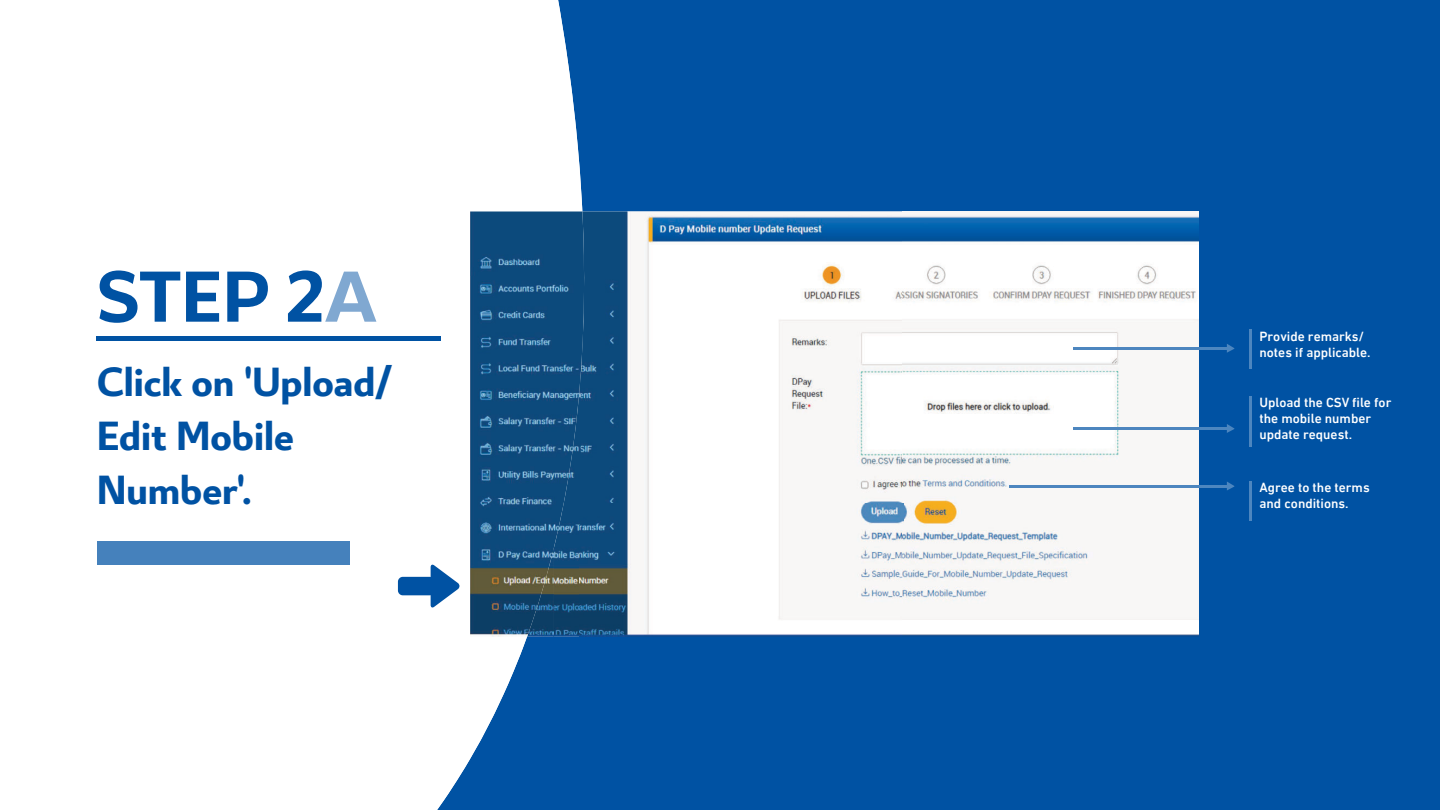
<style>
.page{position:relative;width:1440px;height:810px;background:#fff}
.page>*{position:absolute;margin:0;border:0;box-sizing:border-box;transform-origin:0 0}
.t1{font:700 79.5px "Lusail";color:#0052a3}
.t2{font:700 45px/54px "Lusail";color:#0052a3}
.t3{font:500 13.5px/16.2px "DIN Next LT Arabic";color:#fff}
.s1{color:#80a8d1}
</style>
<div class="page">
<div style="left:641px;top:0;width:799px;height:810px;background:#0052a3"></div>
<svg style="left:96px;top:0;width:545px;height:810px"></svg>
<div style="left:97px;top:541px;width:253px;height:24px;background:#4581bc"></div>
<hr style="left:97px;top:336px;width:344px;height:4px;background:#0052a3">
<svg style="left:289px;top:265px;width:61px;height:64px"></svg>
<img style="left:590px;top:212px;width:608px;height:425px">
<img style="left:470px;top:212px;width:120px;height:425px">
<hr style="left:1249px;top:329px;width:3px;height:39px;background:#4d86bf">
<hr style="left:1249px;top:397px;width:3px;height:50px;background:#4d86bf">
<hr style="left:1249px;top:482px;width:3px;height:39px;background:#4d86bf">
<hr style="left:1073px;top:347px;width:158px;height:3px;background:#4d86bf">
<svg style="left:1227px;top:344px;width:7px;height:9px"></svg>
<hr style="left:1073px;top:427px;width:158px;height:3px;background:#4d86bf">
<svg style="left:1227px;top:424px;width:7px;height:9px"></svg>
<hr style="left:1009px;top:485px;width:222px;height:3px;background:#4d86bf">
<svg style="left:1227px;top:482px;width:7px;height:8px"></svg>
<svg style="left:398px;top:564px;width:62px;height:44px"></svg>
<h1 class="t1" style="left:97px;top:246px;width:282px">STEP <span class="s1">A</span></h1>
<h1 class="t1" style="left:286px;top:246px;width:40px">2</h1>
<h2 class="t2" style="left:97px;top:359px;width:298px">Click on 'Upload/<br>Edit Mobile<br>Number.'</h2>
<p class="t3" style="left:1260px;top:328px;width:112px">Provide remarks/ notes if applicable.</p>
<p class="t3" style="left:1260px;top:394px;width:133px">Upload the CSV file for the mobile number update request.</p>
<p class="t3" style="left:1260px;top:479px;width:112px">Agree to the terms and conditions.</p>
</div>
